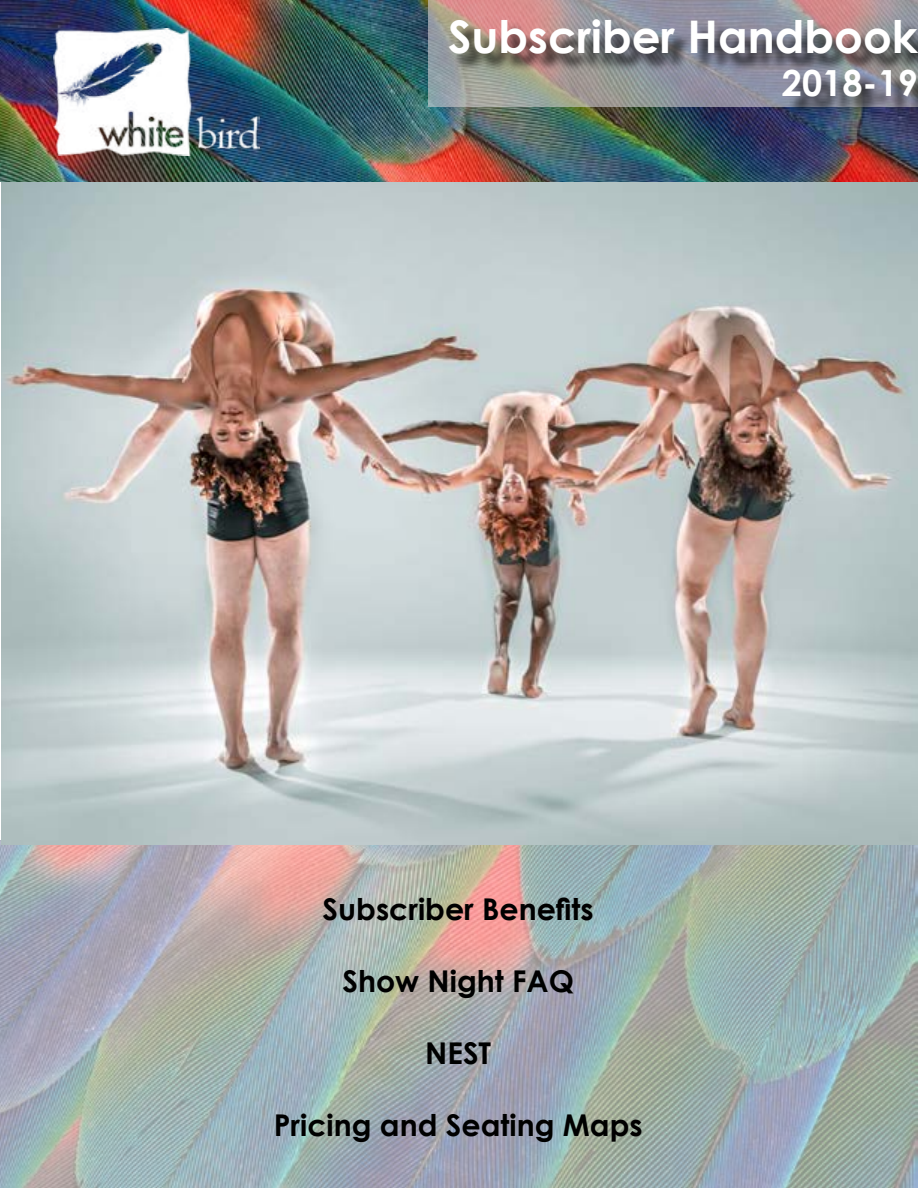
<style>
.page{position:relative;width:918px;height:1188px;background:#fff}
.page>*{position:absolute;margin:0;border:0;box-sizing:border-box;transform-origin:0 0}
.t1{font:700 45px "Century Gothic";color:#fff}
.t2{font:700 36px "Century Gothic";color:#fff}
.t3{font:700 30px "Century Gothic";color:#000}
</style>
<div class="page">
<img style="left:0;top:845px;width:917px;height:343px">
<img style="left:0;top:0;width:918px;height:845px">
<svg style="left:428px;top:0;width:490px;height:107px;background:#a9959b"></svg>
<div style="left:452px;top:22px;width:466px;height:93px;background:#000;opacity:.75"></div>
<img style="left:54px;top:28px;width:206px;height:128px">
<h1 class="t1" style="left:448px;top:3px;width:471px">Subscriber Handbook</h1>
<p class="t2" style="left:782px;top:56px;width:138px">2018-19</p>
<p class="t3" style="left:323px;top:887px;width:273px">Subscriber Benefits</p>
<p class="t3" style="left:342px;top:959px;width:233px">Show Night FAQ</p>
<p class="t3" style="left:425px;top:1031px;width:67px">NEST</p>
<p class="t3" style="left:274px;top:1103px;width:370px">Pricing and Seating Maps</p>
</div>
